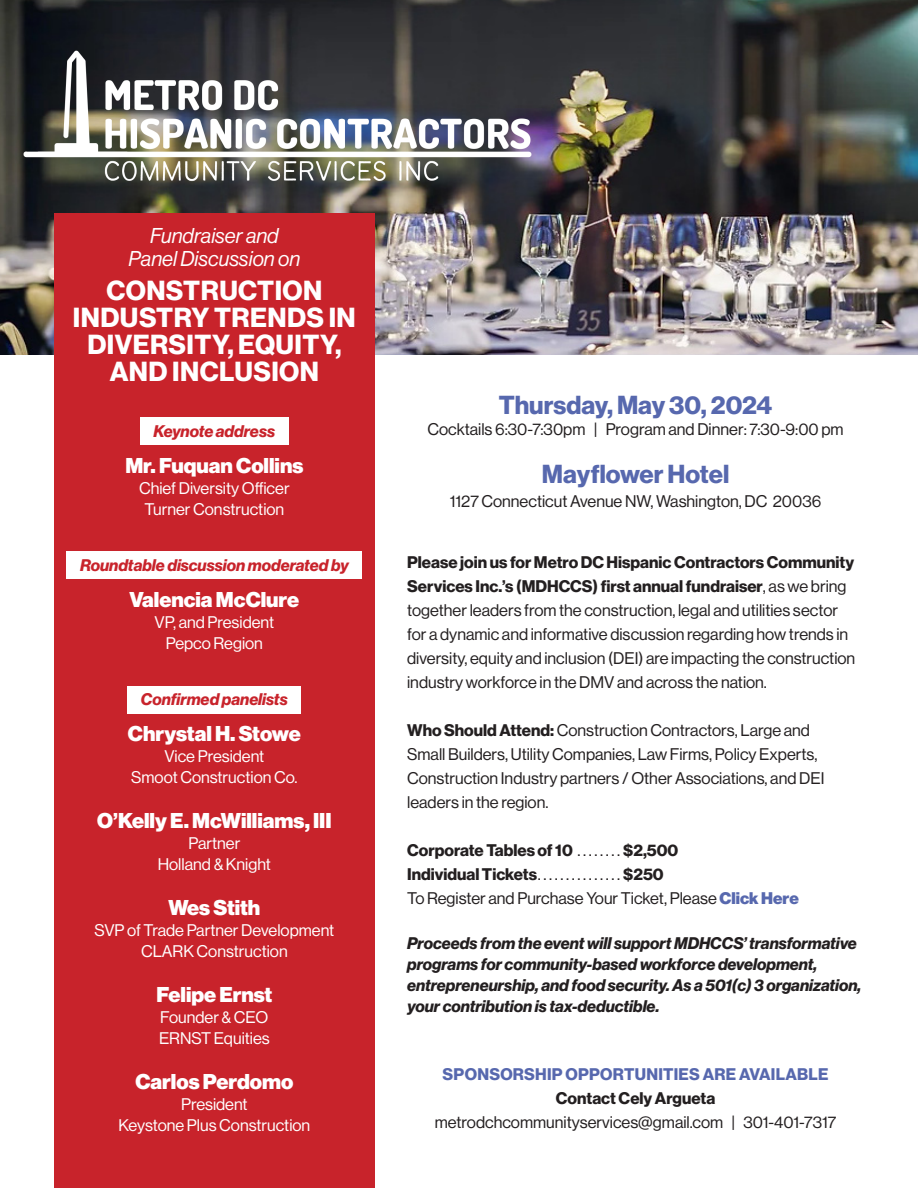
<style>
.page{position:relative;width:918px;height:1188px;background:#fff}
.page>*{position:absolute;margin:0;border:0;box-sizing:border-box;transform-origin:0 0}
.t1{font:27px/27px "N Haas Grotesk DS Pro 75 Bd";letter-spacing:.015em;color:#fff;text-align:center}
.t2{font:25.5px "N Haas Grotesk DS Pro 75 Bd";color:#5768ae}
.t3{font:21px "N Haas Grotesk DS Pro 95 Blk";color:#fff}
.t4{font:21px "N Haas Grotesk DS Pro 56 It";color:#fff}
.t5{font:16.5px/24px "N Haas Grotesk DS Pro 55 Rg";color:#231f20}
.t6{font:16.5px "N Haas Grotesk DS Pro 55 Rg";color:#fff}
.t7{font:16.5px/21px "N Haas Grotesk DS Pro 76 Bd It";color:#231f20}
.t8{font:16.5px "N Haas Grotesk DS Pro 75 Bd";color:#231f20}
.t9{font:16.5px "N Haas Grotesk DS Pro 76 Bd It";color:#c8232b}
.t10{font:16.5px "N Haas Grotesk DS Pro 75 Bd";letter-spacing:.015em;color:#5768ae}
.s1{font-family:"N Haas Grotesk DS Pro 75 Bd"}
.s2{font-family:"N Haas Grotesk DS Pro 55 Rg"}
.s3{font-family:"N Haas Grotesk DS Pro 95 Blk";color:#5768ae}
</style>
<div class="page">
<img style="left:0;top:0;width:918px;height:354px">
<img style="left:12px;top:41px;width:531px;height:157px">
<div style="left:54px;top:213px;width:321px;height:975px;background:#c8232b"></div>
<div style="left:140px;top:417px;width:149px;height:28px;background:#fff"></div>
<div style="left:67px;top:552px;width:295px;height:27px;background:#fff"></div>
<div style="left:127px;top:686px;width:174px;height:27px;background:#fff"></div>
<p class="t4" style="left:150px;top:224px;width:130px">Fundraiser and</p>
<p class="t4" style="left:129px;top:247px;width:173px">Panel Discussion on</p>
<p class="t1" style="left:73px;top:277px;width:284px">CONSTRUCTION<br>INDUSTRY TRENDS IN<br>DIVERSITY, EQUITY,<br>AND INCLUSION</p>
<p class="t9" style="left:154px;top:421px;width:123px">Keynote address</p>
<p class="t3" style="left:125px;top:453px;width:180px">Mr. Fuquan Collins</p>
<p class="t6" style="left:139px;top:479px;width:152px">Chief Diversity Officer</p>
<p class="t6" style="left:144px;top:500px;width:141px">Turner Construction</p>
<p class="t9" style="left:80px;top:556px;width:270px">Roundtable discussion moderated by</p>
<p class="t3" style="left:129px;top:587px;width:171px">Valencia McClure</p>
<p class="t6" style="left:155px;top:613px;width:121px">VP, and President</p>
<p class="t6" style="left:166px;top:634px;width:99px">Pepco Region</p>
<p class="t9" style="left:141px;top:690px;width:148px">Confirmed panelists</p>
<p class="t3" style="left:128px;top:722px;width:174px">Chrystal H. Stowe</p>
<p class="t6" style="left:164px;top:747px;width:101px">Vice President</p>
<p class="t6" style="left:131px;top:768px;width:168px">Smoot Construction Co.</p>
<p class="t3" style="left:97px;top:809px;width:236px">O’Kelly E. McWilliams, III</p>
<p class="t6" style="left:188px;top:834px;width:53px">Partner</p>
<p class="t6" style="left:158px;top:855px;width:115px">Holland &amp; Knight</p>
<p class="t3" style="left:168px;top:896px;width:94px">Wes Stith</p>
<p class="t6" style="left:94px;top:921px;width:241px">SVP of Trade Partner Development</p>
<p class="t6" style="left:141px;top:942px;width:148px">CLARK Construction</p>
<p class="t3" style="left:157px;top:983px;width:117px">Felipe Ernst</p>
<p class="t6" style="left:160px;top:1008px;width:110px">Founder &amp; CEO</p>
<p class="t6" style="left:159px;top:1029px;width:112px">ERNST Equities</p>
<p class="t3" style="left:135px;top:1070px;width:159px">Carlos Perdomo</p>
<p class="t6" style="left:181px;top:1095px;width:68px">President</p>
<p class="t6" style="left:118px;top:1116px;width:193px">Keystone Plus Construction</p>
<p class="t2" style="left:499px;top:390px;width:275px">Thursday, May 30, 2024</p>
<p class="t5" style="left:428px;top:417px;width:418px">Cocktails 6:30-7:30pm | Program and Dinner: 7:30-9:00 pm</p>
<p class="t2" style="left:542px;top:459px;width:189px">Mayflower Hotel</p>
<p class="t5" style="left:450px;top:489px;width:373px">1127 Connecticut Avenue NW, Washington, DC 20036</p>
<p class="t5" style="left:407px;top:550px;width:450px"><span class="s1">Please join us for Metro DC Hispanic Contractors Community Services Inc.’s (MDHCCS) first annual fundraiser</span>, as we bring together leaders from the construction, legal and utilities sector for a dynamic and informative discussion regarding how trends in diversity, equity and inclusion (DEI) are impacting the construction industry workforce in the DMV and across the nation.</p>
<p class="t5" style="left:407px;top:718px;width:419px"><span class="s1">Who Should Attend:</span> Construction Contractors, Large and Small Builders, Utility Companies, Law Firms, Policy Experts, Construction Industry partners / Other Associations, and DEI leaders in the region.</p>
<p class="t8" style="left:407px;top:841px;width:172px">Corporate Tables of 10<span class="s2">.........</span></p>
<p class="t8" style="left:623px;top:841px;width:57px">$2,500</p>
<p class="t8" style="left:407px;top:865px;width:134px">Individual Tickets<span class="s2">................</span></p>
<p class="t8" style="left:623px;top:865px;width:42px">$250</p>
<p class="t5" style="left:407px;top:886px;width:393px">To Register and Purchase Your Ticket, Please <span class="s3">Click Here</span></p>
<p class="t7" style="left:407px;top:933px;width:456px">Proceeds from the event will support MDHCCS’ transformative programs for community-based workforce development, entrepreneurship, and food security. As a 501(c) 3 organization, your contribution is tax-deductible.</p>
<p class="t10" style="left:443px;top:1065px;width:387px">SPONSORSHIP OPPORTUNITIES ARE AVAILABLE</p>
<p class="t8" style="left:556px;top:1089px;width:161px">Contact Cely Argueta</p>
<p class="t5" style="left:435px;top:1111px;width:403px">metrodchcommunityservices@gmail.com | 301-401-7317</p>
</div>
